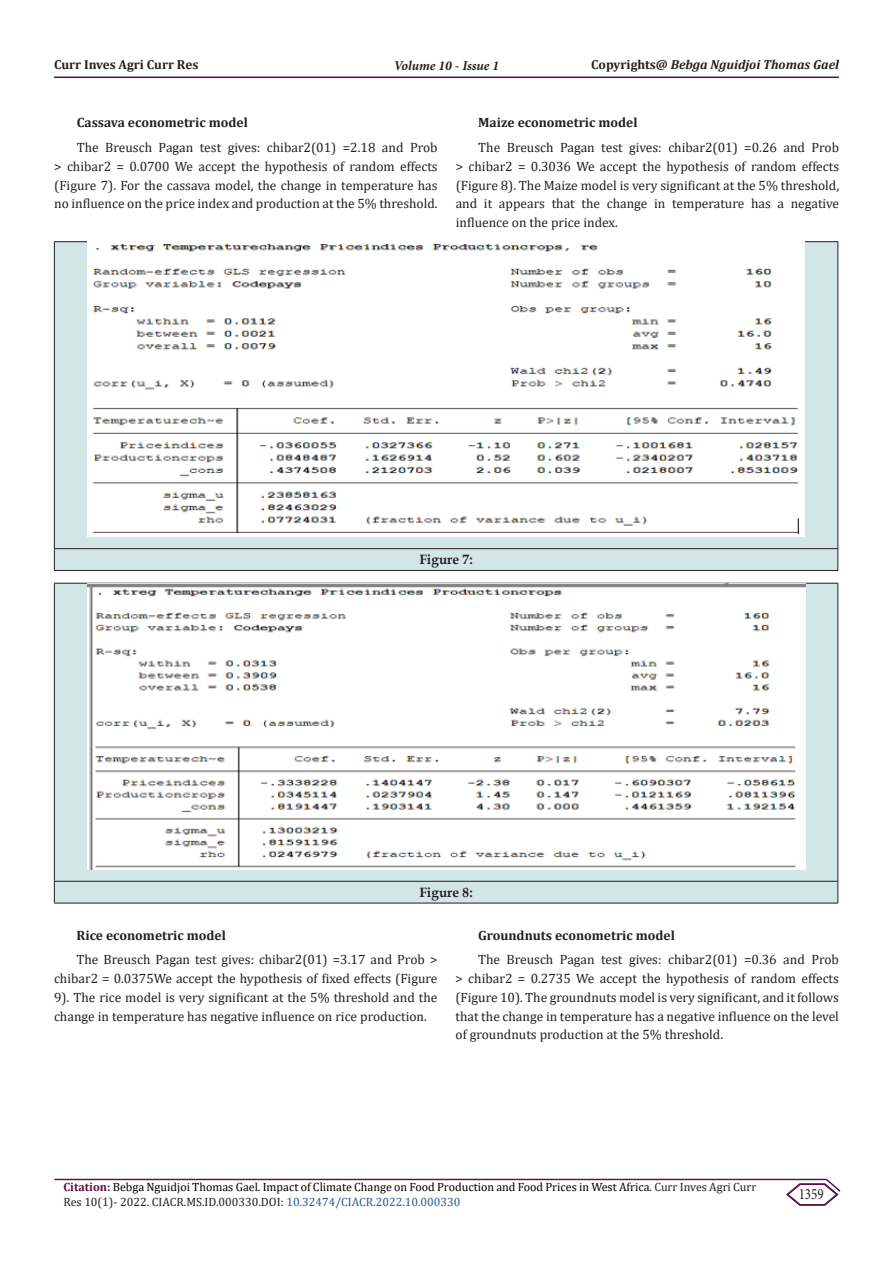
<style>
.page{position:relative;width:893px;height:1263px;background:#fff}
.page>*{position:absolute;margin:0;border:0;box-sizing:border-box;transform-origin:0 0}
.t1{font:15.75px "Minion Pro";color:#231f20;scale:.83 1}
.t2{font:13.5px/18.8px "Cambria";color:#231f20;text-align:justify}
.List_Paragraph{font:700 13.5px "Cambria";color:#231f20}
.t3{font:700 13.5px "Book Antiqua";color:#231f20}
.t4{font:italic 700 13.5px "Minion Pro";letter-spacing:-.005em;color:#231f20}
.t5{font:italic 700 13.05px "Cambria";color:#231f20}
.t6{font:700 13.05px "Cambria";color:#231f20}
.t7{font:12px/14.4px "Cambria";color:#000}
.s1{font-style:normal}
.s2{font-weight:700;color:#5c1043}
.s3{color:#231f20}
.s4{color:#275b9b}
</style>
<div class="page">
<hr style="left:54px;top:77px;width:785px;height:1px;background:#5c1043">
<hr style="left:54px;top:1179px;width:773px;height:1px;background:#5c1043">
<svg style="left:785px;top:1178px;width:56px;height:28px"></svg>
<div style="left:55px;top:242px;width:782px;height:328px;background:#d2e6e6"></div>
<hr style="left:54px;top:241px;width:784px;height:1px;background:#231f20">
<hr style="left:54px;top:242px;width:1px;height:306px;background:#231f20">
<hr style="left:837px;top:242px;width:1px;height:306px;background:#231f20">
<hr style="left:54px;top:548px;width:784px;height:1px;background:#231f20">
<svg style="left:54px;top:549px;width:1px;height:21px"></svg>
<svg style="left:837px;top:549px;width:1px;height:21px"></svg>
<hr style="left:54px;top:570px;width:784px;height:1px;background:#231f20">
<img style="left:87px;top:242px;width:718px;height:295px">
<div style="left:55px;top:584px;width:782px;height:319px;background:#d2e6e6"></div>
<hr style="left:54px;top:583px;width:784px;height:1px;background:#231f20">
<hr style="left:54px;top:584px;width:1px;height:297px;background:#231f20">
<hr style="left:837px;top:584px;width:1px;height:297px;background:#231f20">
<hr style="left:54px;top:881px;width:784px;height:1px;background:#231f20">
<svg style="left:54px;top:882px;width:1px;height:21px"></svg>
<svg style="left:837px;top:882px;width:1px;height:21px"></svg>
<hr style="left:54px;top:903px;width:784px;height:1px;background:#231f20">
<img style="left:87px;top:583px;width:718px;height:286px">
<p class="t6" style="left:54px;top:55px;width:146px">Curr Inves Agri Curr Res</p>
<p class="t4" style="left:394px;top:56px;width:107px">Volume 10 - Issue 1</p>
<p class="t5" style="left:591px;top:55px;width:249px"><span class="s1">Copyrights@</span> Bebga Nguidjoi Thomas Gael</p>
<p class="List_Paragraph" style="left:77px;top:113px;width:173px">Cassava econometric model</p>
<p class="t2" style="left:54px;top:138px;width:385px;text-indent:22px">The Breusch Pagan test gives: chibar2(01) =2.18 and Prob &gt; chibar2 = 0.0700 We accept the hypothesis of random effects (Figure 7). For the cassava model, the change in temperature has no influence on the price index and production at the 5% threshold.</p>
<p class="List_Paragraph" style="left:478px;top:113px;width:161px">Maize econometric model</p>
<p class="t2" style="left:456px;top:138px;width:385px;text-indent:22px">The Breusch Pagan test gives: chibar2(01) =0.26 and Prob &gt; chibar2 = 0.3036 We accept the hypothesis of random effects (Figure 8). The Maize model is very significant at the 5% threshold, and it appears that the change in temperature has a negative influence on the price index.</p>
<p class="t3" style="left:419px;top:551px;width:55px">Figure 7:</p>
<p class="t3" style="left:419px;top:883px;width:55px">Figure 8:</p>
<p class="List_Paragraph" style="left:76px;top:925px;width:151px">Rice econometric model</p>
<p class="t2" style="left:54px;top:950px;width:385px;text-indent:22px">The Breusch Pagan test gives: chibar2(01) =3.17 and Prob &gt; chibar2 = 0.0375 We accept the hypothesis of fixed effects (Figure 9). The rice model is very significant at the 5% threshold and the change in temperature has negative influence on rice production.</p>
<p class="List_Paragraph" style="left:478px;top:925px;width:198px">Groundnuts econometric model</p>
<p class="t2" style="left:455px;top:950px;width:385px;text-indent:22px">The Breusch Pagan test gives: chibar2(01) =0.36 and Prob &gt; chibar2 = 0.2735 We accept the hypothesis of random effects (Figure 10). The groundnuts model is very significant, and it follows that the change in temperature has a negative influence on the level of groundnuts production at the 5% threshold.</p>
<p class="t7" style="left:63px;top:1180px;width:694px"><span class="s2">Citation:</span> Bebga Nguidjoi Thomas Gael. Impact of Climate Change on Food Production and Food Prices in West Africa. <span class="s3">Curr Inves Agri Curr<br>Res 10(1)- 2022. CIACR.MS.ID.000330.DOI:</span> <span class="s4">10.32474/CIACR.2022.10.000330</span></p>
<p class="t1" style="left:799px;top:1184px;width:32px">1359</p>
</div>
